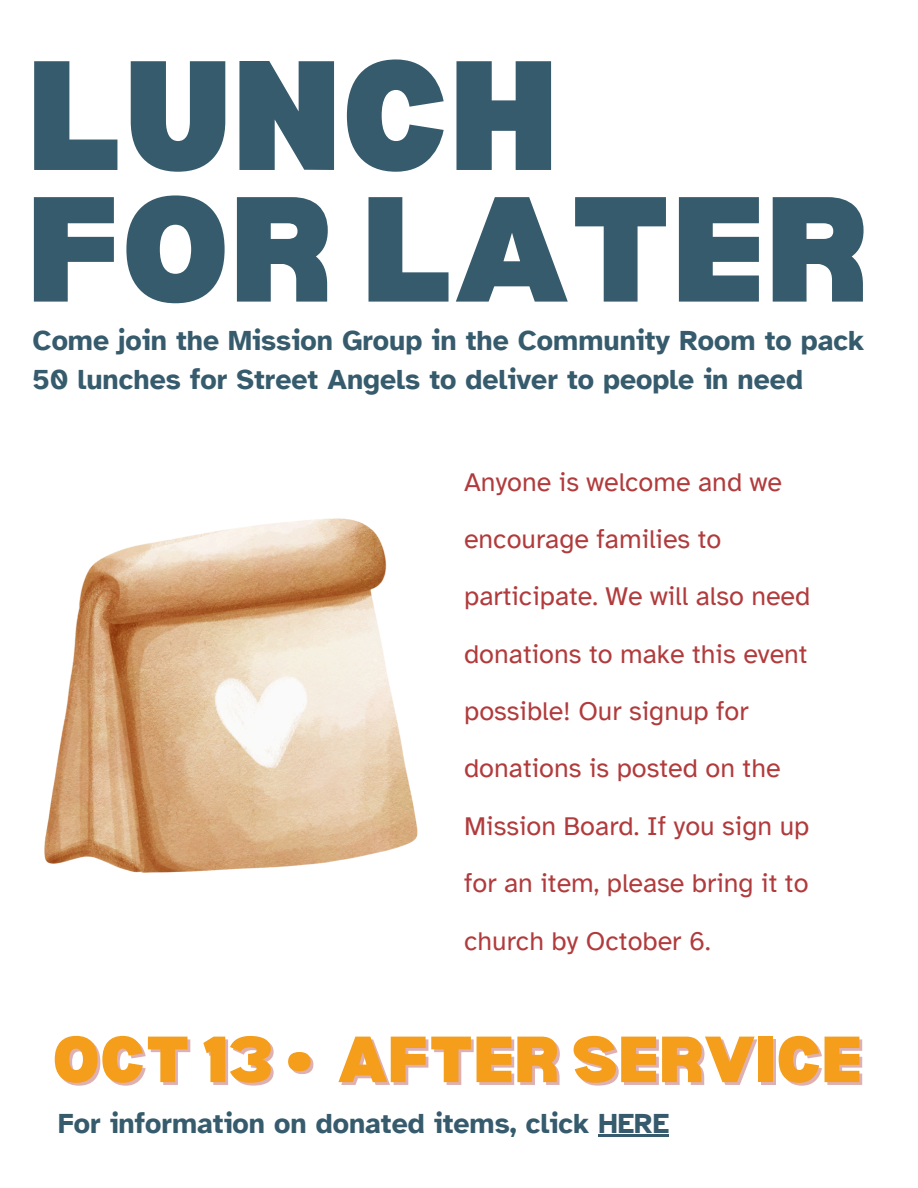
<style>
.page{position:relative;width:918px;height:1188px;background:#fff}
.page>*{position:absolute;margin:0;border:0;box-sizing:border-box;transform-origin:0 0}
.t1{font:900 152.25px "Bernoru";color:#365b6d}
.t2{font:900 146.25px "Bernoru";color:#365b6d}
.t3{font:900 63.75px "Bernoru";color:#f49e1b}
.t4{font:700 28.35px/39.3px "Atkinson Hyperlegible";color:#365b6d}
.t5{font:27px/57.3px "Atkinson Hyperlegible";color:#b13b3c}
</style>
<div class="page">
<img style="left:45px;top:518px;width:372px;height:355px">
<hr style="left:598px;top:1135px;width:71px;height:2px;background:#365b6d">
<h3 class="t1" style="left:27px;top:29px;width:533px">LUNCH</h3>
<h3 class="t2" style="left:27px;top:166px;width:844px">FOR LATER</h3>
<p class="t4" style="left:33px;top:321px;width:833px">Come join the Mission Group in the Community Room to pack<br>50 lunches for Street Angels to deliver to people in need</p>
<h3 class="t5" style="left:464px;top:453px;width:348px">Anyone is welcome and we encourage families to participate. We will also need donations to make this event possible! Our signup for donations is posted on the<br>Mission Board. If you sign up for an item, please bring it to church by October 6.</h3>
<p class="t3" style="left:52px;top:1023px;width:812px">OCT 13 • AFTER SERVICE</p>
<p class="t4" style="left:58px;top:1104px;width:612px">For information on donated items, click HERE</p>
</div>
